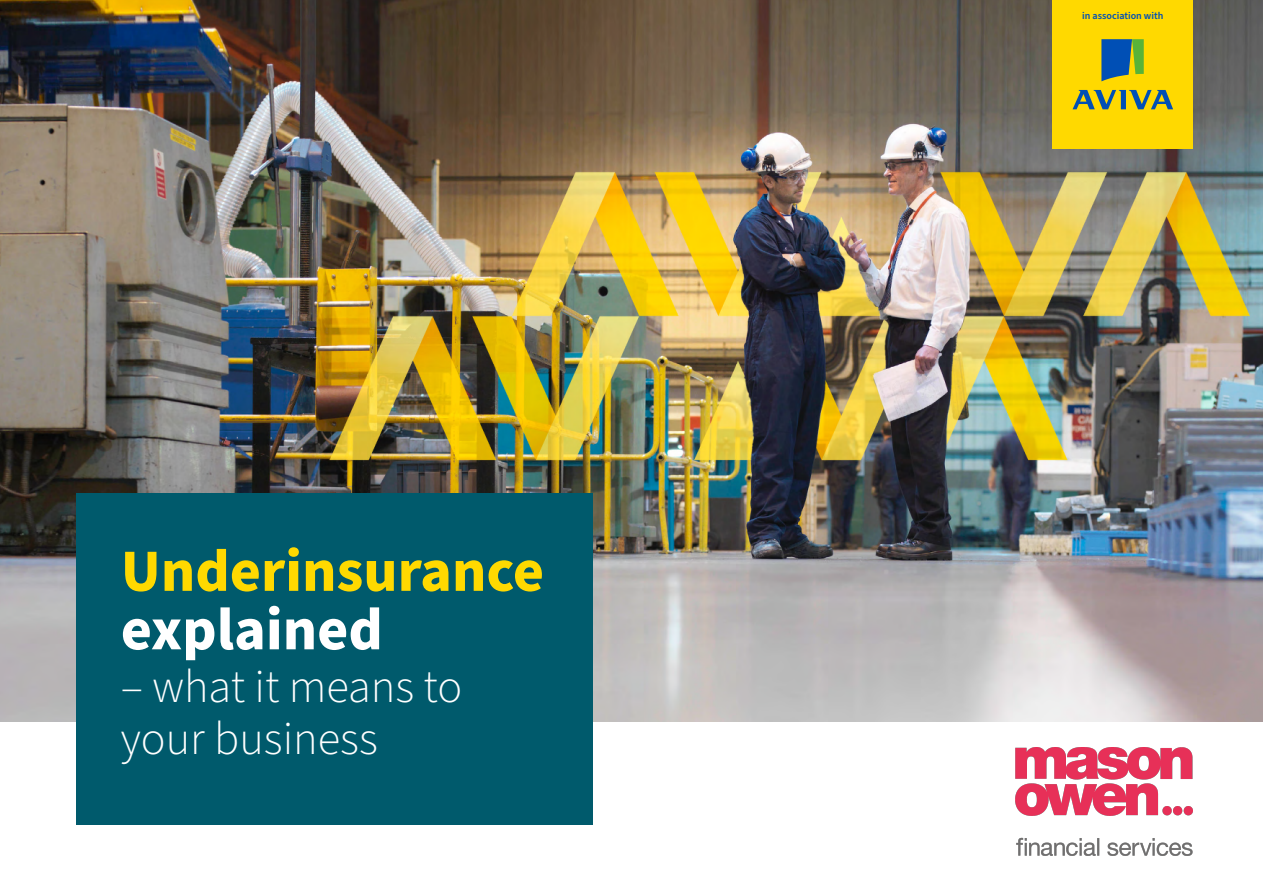
<style>
.page{position:relative;width:1263px;height:893px;background:#fff}
.page>*{position:absolute;margin:0;border:0;box-sizing:border-box;transform-origin:0 0}
.t1{font:700 60px "Source Sans Pro";color:#ffd900}
.t2{font:700 60px "Source Sans Pro";color:#fff}
.t3{font:300 46.5px/52.5px "Source Sans Pro";color:#fff}
.t4{font:600 10.05px "Source Sans Pro";color:#004fb5}
</style>
<div class="page">
<img style="left:0;top:0;width:1263px;height:722px">
<div style="left:77px;top:493px;width:516px;height:332px;background:#005a6c"></div>
<div style="left:1052px;top:0;width:141px;height:149px;background:#ffd900"></div>
<svg style="left:1101px;top:39px;width:43px;height:42px"></svg>
<svg style="left:1072px;top:90px;width:101px;height:19px"></svg>
<img style="left:1016px;top:747px;width:177px;height:108px">
<p class="t1" style="left:121px;top:530px;width:425px">Underinsurance</p>
<p class="t2" style="left:121px;top:589px;width:264px">explained</p>
<p class="t3" style="left:121px;top:662px;width:343px">– what it means to your business</p>
<p class="t4" style="left:1082px;top:9px;width:83px">in association with</p>
</div>
